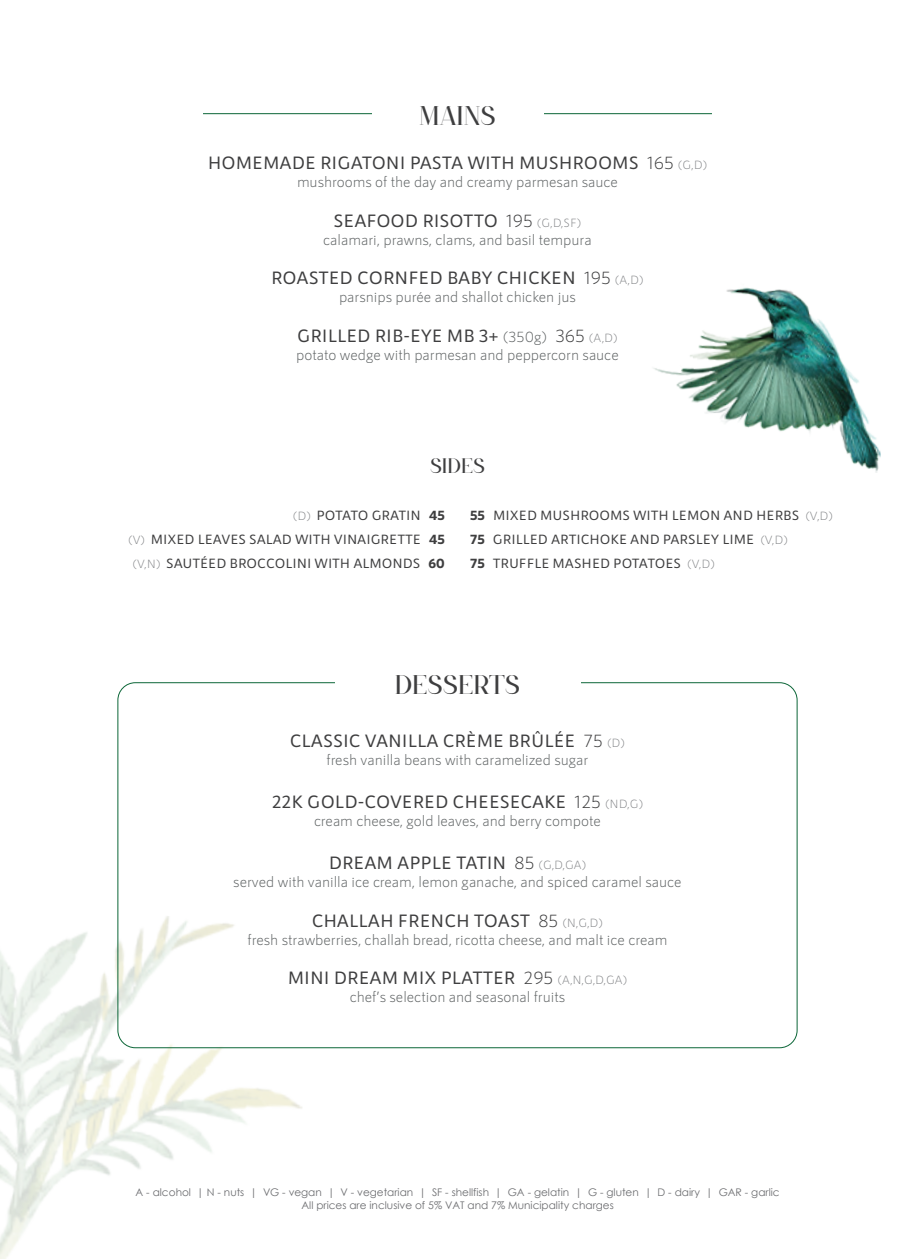
<style>
.page{position:relative;width:915px;height:1259px;background:#fff}
.page>*{position:absolute;margin:0;border:0;box-sizing:border-box;transform-origin:0 0}
.t1{font:27px "Alice";color:#3e3e3f}
.t2{font:21px "Alice";color:#3e3e3f}
.t3{font:500 18px "RNS Sanz";color:#3e3e3f}
.t4{font:300 15px "RNS Sanz";color:#5d6162}
.t5{font:500 13.5px/24px "RNS Sanz";color:#3e3e3f;text-align:right}
.t6{font:10.5px/12.6px "Century Gothic";color:#6c6d70;text-align:center}
.s1{font-weight:300}
.s2{font-weight:300;font-size:12px;color:#808285}
.s3{font-weight:300;font-size:15px;color:#5d6162}
.s4{font-weight:800}
</style>
<div class="page">
<img style="left:0;top:916px;width:314px;height:343px">
<img style="left:653px;top:287px;width:228px;height:186px">
<hr style="left:203px;top:113px;width:508px;height:1px;background:#0c6638">
<div style="left:371px;top:96px;width:172px;height:36px;background:#fff"></div>
<h1 class="t1" style="left:419px;top:100px;width:78px">MAINS</h1>
<p class="t3" style="left:208px;top:152px;width:501px">HOMEMADE RIGATONI PASTA WITH MUSHROOMS <span class="s1">165</span> <span class="s2">(G,D)</span></p>
<p class="t4" style="left:297px;top:173px;width:322px">mushrooms of the day and creamy parmesan sauce</p>
<p class="t3" style="left:333px;top:210px;width:249px">SEAFOOD RISOTTO <span class="s1">195</span> <span class="s2">(G,D,SF)</span></p>
<p class="t4" style="left:323px;top:231px;width:270px">calamari, prawns, clams, and basil tempura</p>
<p class="t3" style="left:271px;top:267px;width:374px">ROASTED CORNFED BABY CHICKEN <span class="s1">195</span> <span class="s2">(A,D)</span></p>
<p class="t4" style="left:339px;top:288px;width:238px">parsnips purée and shallot chicken jus</p>
<p class="t3" style="left:297px;top:325px;width:322px">GRILLED RIB-EYE MB 3+ <span class="s3">(350g)</span> <span class="s1">365</span> <span class="s2">(A,D)</span></p>
<p class="t4" style="left:296px;top:346px;width:324px">potato wedge with parmesan and peppercorn sauce</p>
<h2 class="t2" style="left:430px;top:454px;width:56px">SIDES</h2>
<p class="t5" style="left:128px;top:503px;width:318px"><span class="s2">(D)</span> POTATO GRATIN <span class="s4">45<br></span><span class="s2">(V)</span> MIXED LEAVES SALAD WITH VINAIGRETTE <span class="s4">45 </span><span class="s2">(V,N)</span> SAUTÉED BROCCOLINI WITH ALMONDS <span class="s4">60</span></p>
<p class="t5" style="left:470px;top:503px;width:364px;text-align:left"><span class="s4">55</span> MIXED MUSHROOMS WITH LEMON AND HERBS <span class="s2">(V,D)<br></span><span class="s4">75</span> GRILLED ARTICHOKE AND PARSLEY LIME <span class="s2">(V,D)<br></span><span class="s4">75</span> TRUFFLE MASHED POTATOES <span class="s2">(V,D)</span></p>
<h1 class="t1" style="left:394px;top:669px;width:127px">DESSERTS</h1>
<p class="t3" style="left:290px;top:730px;width:337px">CLASSIC VANILLA CRÈME BRÛLÉE <span class="s1">75</span> <span class="s2">(D)</span></p>
<p class="t4" style="left:326px;top:750px;width:263px">fresh vanilla beans with caramelized sugar</p>
<p class="t3" style="left:271px;top:791px;width:373px">22K GOLD-COVERED CHEESECAKE <span class="s1">125</span> <span class="s2">(ND,G)</span></p>
<p class="t4" style="left:314px;top:812px;width:288px">cream cheese, gold leaves, and berry compote</p>
<p class="t3" style="left:328px;top:852px;width:259px">DREAM APPLE TATIN <span class="s1">85</span> <span class="s2">(G,D,GA)</span></p>
<p class="t4" style="left:233px;top:873px;width:449px">served with vanilla ice cream, lemon ganache, and spiced caramel sauce</p>
<p class="t3" style="left:312px;top:910px;width:293px">CHALLAH FRENCH TOAST <span class="s1">85</span> <span class="s2">(N,G,D)</span></p>
<p class="t4" style="left:247px;top:930px;width:421px">fresh strawberries, challah bread, ricotta cheese, and malt ice cream</p>
<p class="t3" style="left:287px;top:967px;width:341px">MINI DREAM MIX PLATTER <span class="s1">295</span> <span class="s2">(A,N,G,D,GA)</span></p>
<p class="t4" style="left:349px;top:988px;width:217px">chef’s selection and seasonal fruits</p>
<p class="t6" style="left:135px;top:1186px;width:645px">A - alcohol | N - nuts | VG - vegan | V - vegetarian | SF - shellfish | GA - gelatin | G - gluten | D - dairy | GAR - garlic<br>All prices are inclusive of 5% VAT and 7% Municipality charges</p>
</div>
